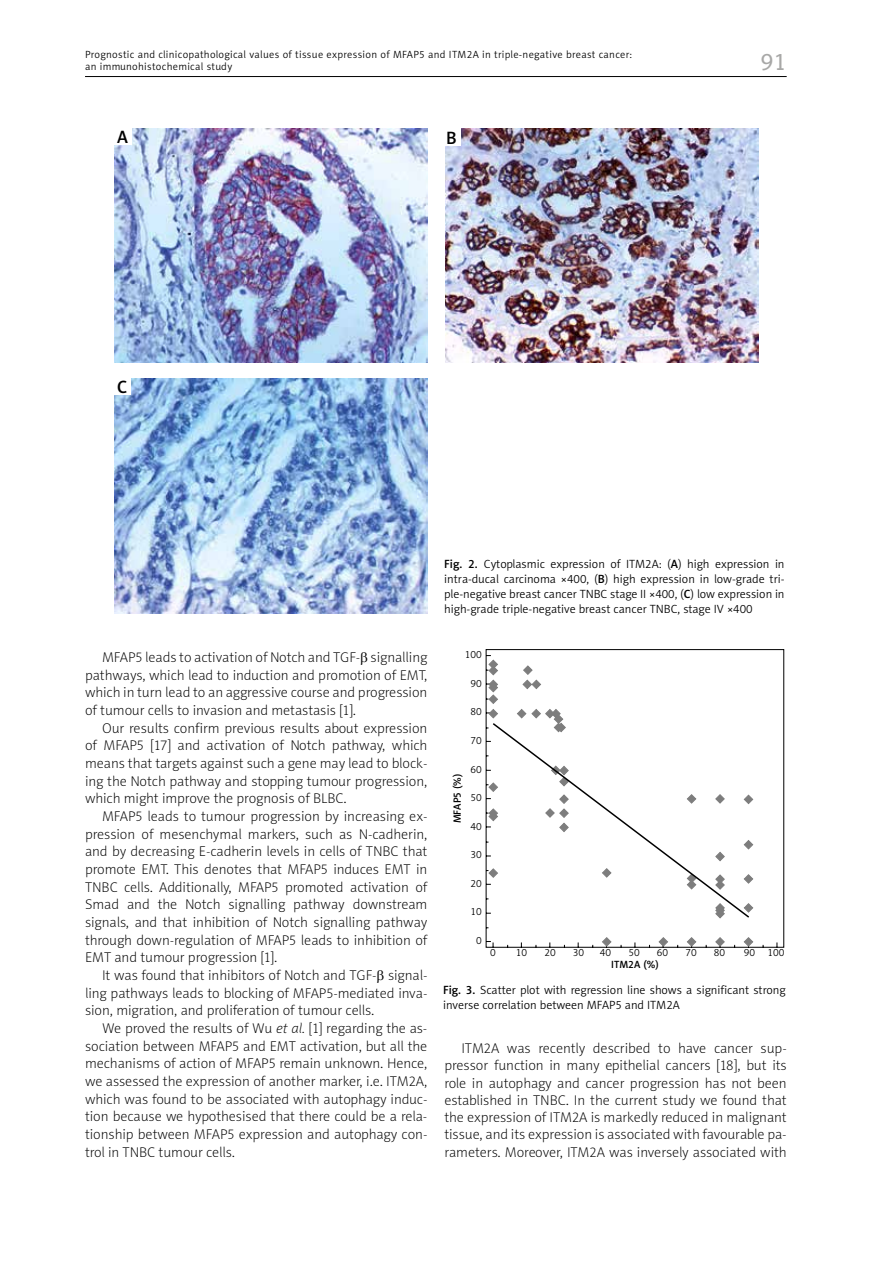
<style>
.page{position:relative;width:893px;height:1263px;background:#fff}
.page>*{position:absolute;margin:0;border:0;box-sizing:border-box;transform-origin:0 0}
.t1{font:24px "Naomi Sans EFN";color:#a8a8a7}
.t2{font:18px "Naomi Sans EFN Medium";color:#000}
.t3{font:14.25px/17.7px "Naomi Sans EFN Thin";color:#000;text-align:justify}
.t4{font:12px/15px "Naomi Sans EFN Light";color:#000;text-align:justify}
.t5{font:10.5px/12.6px "Naomi Sans EFN Light";letter-spacing:.03em;color:#000}
.t6{font:10.5px "Naomi Sans EFN Medium";color:#000}
.s1{font-style:italic}
.s2{font-family:"Naomi Sans EFN Medium"}
</style>
<div class="page">
<hr style="left:85px;top:76px;width:702px;height:1px;background:#000">
<img style="left:114px;top:128px;width:313px;height:234px">
<img style="left:445px;top:128px;width:313px;height:234px">
<img style="left:114px;top:378px;width:313px;height:235px">
<svg style="left:485px;top:649px;width:299px;height:299px"></svg>
<svg style="left:488px;top:659px;width:10px;height:60px"></svg>
<svg style="left:488px;top:782px;width:3px;height:10px"></svg>
<svg style="left:488px;top:808px;width:3px;height:14px"></svg>
<svg style="left:488px;top:868px;width:3px;height:10px"></svg>
<svg style="left:601px;top:937px;width:11px;height:10px"></svg>
<svg style="left:658px;top:937px;width:11px;height:10px"></svg>
<svg style="left:686px;top:937px;width:11px;height:10px"></svg>
<svg style="left:715px;top:937px;width:10px;height:10px"></svg>
<svg style="left:743px;top:937px;width:11px;height:10px"></svg>
<svg style="left:751px;top:903px;width:3px;height:10px"></svg>
<svg style="left:751px;top:874px;width:3px;height:10px"></svg>
<svg style="left:751px;top:839px;width:3px;height:11px"></svg>
<svg style="left:751px;top:794px;width:3px;height:11px"></svg>
<svg style="left:522px;top:665px;width:20px;height:25px"></svg>
<svg style="left:516px;top:708px;width:50px;height:13px"></svg>
<svg style="left:491px;top:721px;width:260px;height:198px"></svg>
<div style="left:114px;top:128px;width:17px;height:17px;background:#fff"></div>
<div style="left:114px;top:378px;width:17px;height:17px;background:#fff"></div>
<div style="left:443px;top:128px;width:17px;height:17px;background:#fff"></div>
<p class="t5" style="left:85px;top:48px;width:548px">Prognostic and clinicopathological values of tissue expression of MFAP5 and ITM2A in triple-negative breast cancer: an immunohistochemical study</p>
<p class="t2" style="left:117px;top:126px;width:12px">A</p>
<p class="t2" style="left:117px;top:376px;width:12px">C</p>
<p class="t2" style="left:446px;top:127px;width:12px">B</p>
<h1 class="t1" style="left:760px;top:47px;width:28px">91</h1>
<p class="t3" style="left:85px;top:649px;width:344px;text-indent:17px">MFAP5 leads to activation of Notch and TGF- signalling pathways, which lead to induction and promotion of EMT, which in turn lead to an aggressive course and progression of tumour cells to invasion and metastasis [1].</p>
<p class="t3" style="left:85px;top:719px;width:344px;text-indent:17px">Our results confirm previous results about expression of MFAP5 [17] and activation of Notch pathway, which means that targets against such a gene may lead to block&shy;ing the Notch pathway and stopping tumour progression, which might improve the prognosis of BLBC.</p>
<p class="t3" style="left:85px;top:807px;width:344px;text-indent:17px">MFAP5 leads to tumour progression by increasing ex&shy;pression of mesenchymal markers, such as N-cadherin, and by decreasing E-cadherin levels in cells of TNBC that promote EMT. This denotes that MFAP5 induces EMT in TNBC cells. Additionally, MFAP5 promoted activation of Smad and the Notch signalling pathway downstream signals, and that inhibition of Notch signalling pathway through down-regulation of MFAP5 leads to inhibition of EMT and tumour progression [1].</p>
<p class="t3" style="left:85px;top:966px;width:344px;text-indent:17px">It was found that inhibitors of Notch and TGF- signal&shy;ling pathways leads to blocking of MFAP5-mediated inva&shy;sion, migration, and proliferation of tumour cells.</p>
<p class="t3" style="left:85px;top:1019px;width:344px;text-indent:17px">We proved the results of Wu <span class="s1">et al.</span> [1] regarding the as&shy;sociation between MFAP5 and EMT activation, but all the mechanisms of action of MFAP5 remain unknown. Hence, we assessed the expression of another marker, i.e. ITM2A, which was found to be associated with autophagy induc&shy;tion because we hypothesised that there could be a rela&shy;tionship between MFAP5 expression and autophagy con&shy;trol in TNBC tumour cells.</p>
<p class="t4" style="left:444px;top:557px;width:342px"><span class="s2">Fig. 2.</span> Cytoplasmic expression of ITM2A: (<span class="s2">A</span>) high expression in intra-ducal carcinoma ×400, (<span class="s2">B</span>) high expression in low-grade tri&shy;ple-negative breast cancer TNBC stage II ×400, (<span class="s2">C</span>) low expression in high-grade triple-negative breast cancer TNBC, stage IV ×400</p>
<p class="t5" style="left:465px;top:648px;width:19px">100</p>
<p class="t5" style="left:471px;top:677px;width:13px">90</p>
<p class="t5" style="left:471px;top:705px;width:13px">80</p>
<p class="t5" style="left:471px;top:734px;width:13px">70</p>
<p class="t5" style="left:471px;top:763px;width:13px">60</p>
<p class="t5" style="left:471px;top:791px;width:13px">50</p>
<p class="t5" style="left:471px;top:820px;width:13px">40</p>
<p class="t5" style="left:471px;top:848px;width:13px">30</p>
<p class="t5" style="left:471px;top:877px;width:13px">20</p>
<p class="t5" style="left:471px;top:905px;width:13px">10</p>
<p class="t5" style="left:476px;top:934px;width:7px">0</p>
<p class="t6" style="left:451px;top:823px;width:51px;rotate:-90deg">MFAP5 (%)</p>
<p class="t5" style="left:490px;top:946px;width:7px">0</p>
<p class="t5" style="left:516px;top:946px;width:13px">10</p>
<p class="t5" style="left:544px;top:946px;width:13px">20</p>
<p class="t5" style="left:573px;top:946px;width:13px">30</p>
<p class="t5" style="left:600px;top:946px;width:13px">40</p>
<p class="t5" style="left:628px;top:946px;width:13px">50</p>
<p class="t5" style="left:657px;top:946px;width:13px">60</p>
<p class="t5" style="left:685px;top:946px;width:13px">70</p>
<p class="t5" style="left:714px;top:946px;width:13px">80</p>
<p class="t5" style="left:744px;top:946px;width:42px">90 100</p>
<p class="t6" style="left:611px;top:958px;width:49px">ITM2A (%)</p>
<p class="t4" style="left:443px;top:983px;width:344px"><span class="s2">Fig. 3.</span> Scatter plot with regression line shows a significant strong inverse correlation between MFAP5 and ITM2A</p>
<p class="t3" style="left:444px;top:1040px;width:344px;line-height:17.2px;text-indent:17px">ITM2A was recently described to have cancer sup&shy;pressor function in many epithelial cancers [18], but its role in autophagy and cancer progression has not been established in TNBC. In the current study we found that the expression of ITM2A is markedly reduced in malignant tissue, and its expression is associated with favourable pa&shy;rameters. Moreover, ITM2A was inversely associated with</p>
</div>
